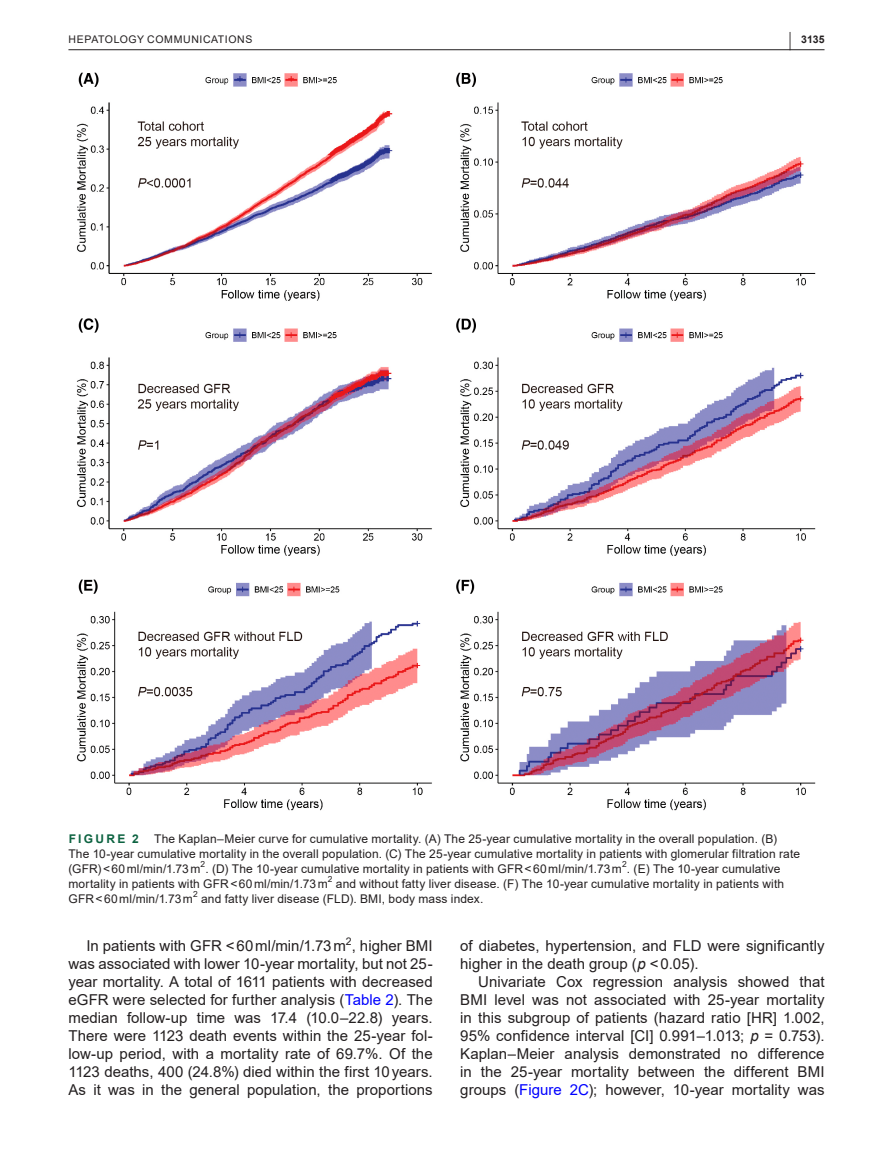
<style>
.page{position:relative;width:893px;height:1174px;background:#fff}
.page>*{position:absolute;margin:0;border:0;box-sizing:border-box;transform-origin:0 0}
.t1{font:700 19.5px "Arial";color:#231f20;scale:.38 1}
.t2{font:15px/18px "Arial";letter-spacing:.005em;color:#231f20;text-align:justify}
.t3{font:12px/15px "Arial";letter-spacing:.01em;color:#231f20}
.t4{font:700 12px "Arial";letter-spacing:.19em;color:#0d6341}
.t5{font:10.5px "Arial";letter-spacing:.055em;color:#231f20}
.t6{font:700 10.5px "Arial";color:#231f20}
.t7{font:8.4px "Arial";color:#231f20}
.s1{color:#00f}
.s2{font-style:italic}
</style>
<div class="page">
<hr style="left:68px;top:49px;width:756px;height:1px;background:#231f20">
<img style="left:77px;top:72px;width:739px;height:739px">
<h1 class="t1" style="left:789px;top:25px;width:7px">|</h1>
<p class="t5" style="left:69px;top:32px;width:185px">HEPATOLOGY COMMUNICATIONS</p>
<p class="t6" style="left:801px;top:32px;width:25px">3135</p>
<p class="t3" style="left:68px;top:831px;width:733px;text-indent:86px">The Kaplan–Meier curve for cumulative mortality. (A) The 25-year cumulative mortality in the overall population. (B)<br>The 10-year cumulative mortality in the overall population. (C) The 25-year cumulative mortality in patients with glomerular filtration rate (GFR)&lt;60ml/min/1.73m . (D) The 10-year cumulative mortality in patients with GFR&lt;60ml/min/1.73m . (E) The 10-year cumulative</p>
<p class="t4" style="left:69px;top:830px;width:72px">FIGURE 2</p>
<p class="t7" style="left:201px;top:858px;width:6px">2</p>
<p class="t7" style="left:622px;top:858px;width:6px">2</p>
<p class="t3" style="left:68px;top:876px;width:261px">mortality in patients with GFR&lt;60ml/min/1.73m</p>
<p class="t7" style="left:328px;top:873px;width:6px">2</p>
<p class="t3" style="left:336px;top:876px;width:450px">and without fatty liver disease. (F) The 10-year cumulative mortality in patients with</p>
<p class="t3" style="left:68px;top:891px;width:126px">GFR&lt;60ml/min/1.73m</p>
<p class="t7" style="left:193px;top:888px;width:6px">2</p>
<p class="t3" style="left:201px;top:891px;width:284px">and fatty liver disease (FLD). BMI, body mass index.</p>
<p class="t5" style="left:346px;top:933px;width:7px">2</p>
<p class="t2" style="left:68px;top:955px;width:366px">was associated with lower 10-year mortality, but not 25- year mortality. A total of 1611 patients with decreased eGFR were selected for further analysis (<span class="s1">Table 2</span>). The median follow-up time was 17.4 (10.0–22.8) years.<br>There were 1123 death events within the 25-year fol&shy;low-up period, with a mortality rate of 69.7%. Of the 1123 deaths, 400 (24.8%) died within the first 10years.<br>As it was in the general population, the proportions</p>
<p class="t2" style="left:86px;top:937px;width:348px">In patients with GFR &lt;60ml/min/1.73m , higher BMI</p>
<p class="t2" style="left:460px;top:937px;width:366px">of diabetes, hypertension, and FLD were significantly higher in the death group (<span class="s2">p</span> &lt;0.05).</p>
<p class="t2" style="left:460px;top:973px;width:366px;text-indent:18px">Univariate Cox regression analysis showed that BMI level was not associated with 25-year mortality in this subgroup of patients (hazard ratio [HR] 1.002, 95% confidence interval [CI] 0.991–1.013; <span class="s2">p</span> = 0.753).<br>Kaplan–Meier analysis demonstrated no difference in the 25-year mortality between the different BMI groups (<span class="s1">Figure 2C</span>); however, 10-year mortality was</p>
</div>
